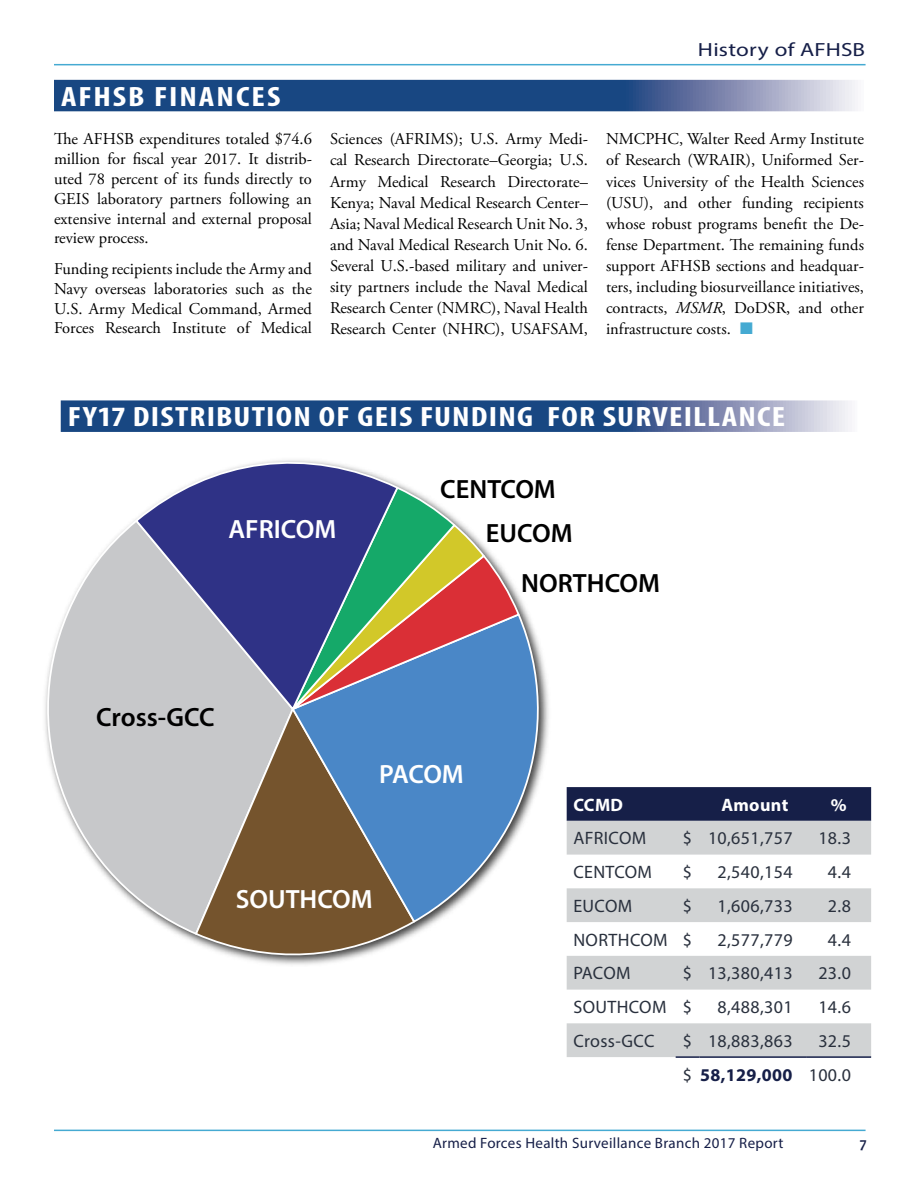
<style>
.page{position:relative;width:918px;height:1188px;background:#fff}
.page>*{position:absolute;margin:0;border:0;box-sizing:border-box;transform-origin:0 0}
.Paragraph_Head_MAIN{font:700 condensed 28.05px "Myriad Pro";letter-spacing:.035em;color:#fff;scale:1.21 1}
.Paragraph_Head_MAIN-2{font:700 condensed 28.05px "Myriad Pro";letter-spacing:.06em;color:#fff;scale:1.21 1}
.t1{font:600 26.4px/44.1px "Myriad Pro";color:#000}
.t2{font:600 26.4px "Myriad Pro";color:#fff}
.t3{font:19.2px "Myriad Pro";letter-spacing:.01em;color:#161f48;scale:1.21 1}
.Table_Text_Large{font:18px "Myriad Pro";letter-spacing:.02em;color:#29303d}
.Table_Text_Large-2{font:700 18px "Myriad Pro";letter-spacing:.02em;color:#fff}
.Table_Text_Large-3{font:700 18px "Myriad Pro";letter-spacing:.02em;color:#161f48}
.Paragraph{font:16.5px/21px "Adobe Garamond Pro";color:#000;text-align:justify}
.t4{font:15px "Myriad Pro";letter-spacing:.02em;color:#161f48}
.t5{font:700 15px "Candara";color:#161f48}
.s1{font-style:italic}
.s2{font-family:"Times New Roman";font-size:25.5px;color:#45aad2}
.s3{font-weight:400;color:#29303d}
</style>
<div class="page">
<hr style="left:54px;top:64px;width:812px;height:1px;background:#45aad2">
<hr style="left:54px;top:1130px;width:812px;height:1px;background:#45aad2">
<svg style="left:61px;top:400px;width:791px;height:32px;background:#3d6093"></svg>
<svg style="left:45px;top:521px;width:149px;height:415px"></svg>
<svg style="left:194px;top:712px;width:223px;height:253px;background:#a49584"></svg>
<svg style="left:290px;top:612px;width:277px;height:312px"></svg>
<svg style="left:400px;top:485px;width:121px;height:227px"></svg>
<svg style="left:134px;top:460px;width:266px;height:252px;background:#6e799d"></svg>
<div style="left:567px;top:787px;width:304px;height:34px;background:#161f48"></div>
<svg style="left:567px;top:821px;width:304px;height:236px;fill:#d1d3d4"></svg>
<hr style="left:676px;top:1056px;width:23px;height:2px;background:#161f48">
<hr style="left:699px;top:1056px;width:107px;height:2px;background:#161f48">
<hr style="left:806px;top:1056px;width:65px;height:2px;background:#161f48">
<svg style="left:54px;top:80px;width:804px;height:31px;background:#395d91"></svg>
<p class="Paragraph_Head_MAIN-2" style="left:61px;top:79px;width:183px">AFHSB FINANCES</p>
<p class="Paragraph" style="left:54px;top:130px;width:260px;line-height:19.8px">The AFHSB expenditures totaled $74.6 million for fiscal year 2017. It distrib&shy;uted 78 percent of its funds directly to GEIS laboratory partners following an extensive internal and external proposal review process.</p>
<p class="Paragraph" style="left:54px;top:260px;width:259px;line-height:19.8px">Funding recipients include the Army and Navy overseas laboratories such as the U.S. Army Medical Command, Armed Forces Research Institute of Medical</p>
<p class="t3" style="left:698px;top:38px;width:140px">History of AFHSB</p>
<p class="Paragraph" style="left:330px;top:129px;width:260px">Sciences (AFRIMS); U.S. Army Medi&shy;cal Research Directorate–Georgia; U.S.<br>Army Medical Research Directorate– Kenya; Naval Medical Research Center– Asia; Naval Medical Research Unit No. 3, and Naval Medical Research Unit No. 6.<br>Several U.S.-based military and univer&shy;sity partners include the Naval Medical Research Center (NMRC), Naval Health Research Center (NHRC), USAFSAM,</p>
<p class="Paragraph" style="left:606px;top:129px;width:260px">NMCPHC, Walter Reed Army Institute of Research (WRAIR), Uniformed Ser&shy;vices University of the Health Sciences (USU), and other funding recipients whose robust programs benefit the De&shy;fense Department. The remaining funds support AFHSB sections and headquar&shy;ters, including biosurveillance initiatives, contracts, <span class="s1">MSMR</span>, DoDSR, and other infrastructure costs. <span class="s2">■</span></p>
<p class="Paragraph_Head_MAIN" style="left:68px;top:399px;width:594px">FY17 DISTRIBUTION OF GEIS FUNDING FOR SURVEILLANCE</p>
<p class="t2" style="left:228px;top:513px;width:109px">AFRICOM</p>
<p class="t1" style="left:486px;top:467px;width:88px;text-indent:-46px">CENTCOM<br>EUCOM</p>
<p class="t1" style="left:521px;top:561px;width:140px">NORTHCOM</p>
<p class="t1" style="left:96px;top:695px;width:120px">Cross-GCC</p>
<p class="t2" style="left:379px;top:757px;width:86px">PACOM</p>
<p class="t2" style="left:236px;top:882px;width:139px">SOUTHCOM</p>
<p class="Table_Text_Large-2" style="left:573px;top:793px;width:51px">CCMD</p>
<p class="Table_Text_Large-2" style="left:721px;top:793px;width:68px">Amount</p>
<p class="Table_Text_Large-2" style="left:831px;top:793px;width:17px">%</p>
<p class="Table_Text_Large" style="left:573px;top:827px;width:74px">AFRICOM</p>
<p class="Table_Text_Large" style="left:683px;top:827px;width:11px">$</p>
<p class="Table_Text_Large" style="left:708px;top:827px;width:86px">10,651,757</p>
<p class="Table_Text_Large" style="left:818px;top:827px;width:34px">18.3</p>
<p class="Table_Text_Large" style="left:573px;top:861px;width:80px">CENTCOM</p>
<p class="Table_Text_Large" style="left:683px;top:861px;width:11px">$</p>
<p class="Table_Text_Large" style="left:718px;top:861px;width:76px">2,540,154</p>
<p class="Table_Text_Large" style="left:828px;top:861px;width:24px">4.4</p>
<p class="Table_Text_Large" style="left:573px;top:895px;width:60px">EUCOM</p>
<p class="Table_Text_Large" style="left:683px;top:895px;width:11px">$</p>
<p class="Table_Text_Large" style="left:718px;top:895px;width:76px">1,606,733</p>
<p class="Table_Text_Large" style="left:828px;top:895px;width:24px">2.8</p>
<p class="Table_Text_Large" style="left:573px;top:929px;width:96px">NORTHCOM</p>
<p class="Table_Text_Large" style="left:683px;top:929px;width:11px">$</p>
<p class="Table_Text_Large" style="left:718px;top:929px;width:76px">2,577,779</p>
<p class="Table_Text_Large" style="left:828px;top:929px;width:24px">4.4</p>
<p class="Table_Text_Large" style="left:573px;top:962px;width:59px">PACOM</p>
<p class="Table_Text_Large" style="left:683px;top:962px;width:11px">$</p>
<p class="Table_Text_Large" style="left:708px;top:962px;width:86px">13,380,413</p>
<p class="Table_Text_Large" style="left:818px;top:962px;width:34px">23.0</p>
<p class="Table_Text_Large" style="left:573px;top:996px;width:95px">SOUTHCOM</p>
<p class="Table_Text_Large" style="left:683px;top:996px;width:11px">$</p>
<p class="Table_Text_Large" style="left:718px;top:996px;width:76px">8,488,301</p>
<p class="Table_Text_Large" style="left:818px;top:996px;width:34px">14.6</p>
<p class="Table_Text_Large" style="left:573px;top:1030px;width:83px">Cross-GCC</p>
<p class="Table_Text_Large" style="left:683px;top:1029px;width:11px">$</p>
<p class="Table_Text_Large" style="left:708px;top:1029px;width:86px">18,883,863</p>
<p class="Table_Text_Large" style="left:818px;top:1029px;width:34px">32.5</p>
<p class="Table_Text_Large-3" style="left:683px;top:1063px;width:111px"><span class="s3">$</span> 58,129,000</p>
<p class="Table_Text_Large" style="left:809px;top:1064px;width:44px">100.0</p>
<p class="t4" style="left:433px;top:1133px;width:352px">Armed Forces Health Surveillance Branch 2017 Report</p>
<p class="t5" style="left:860px;top:1133px;width:8px">7</p>
</div>
